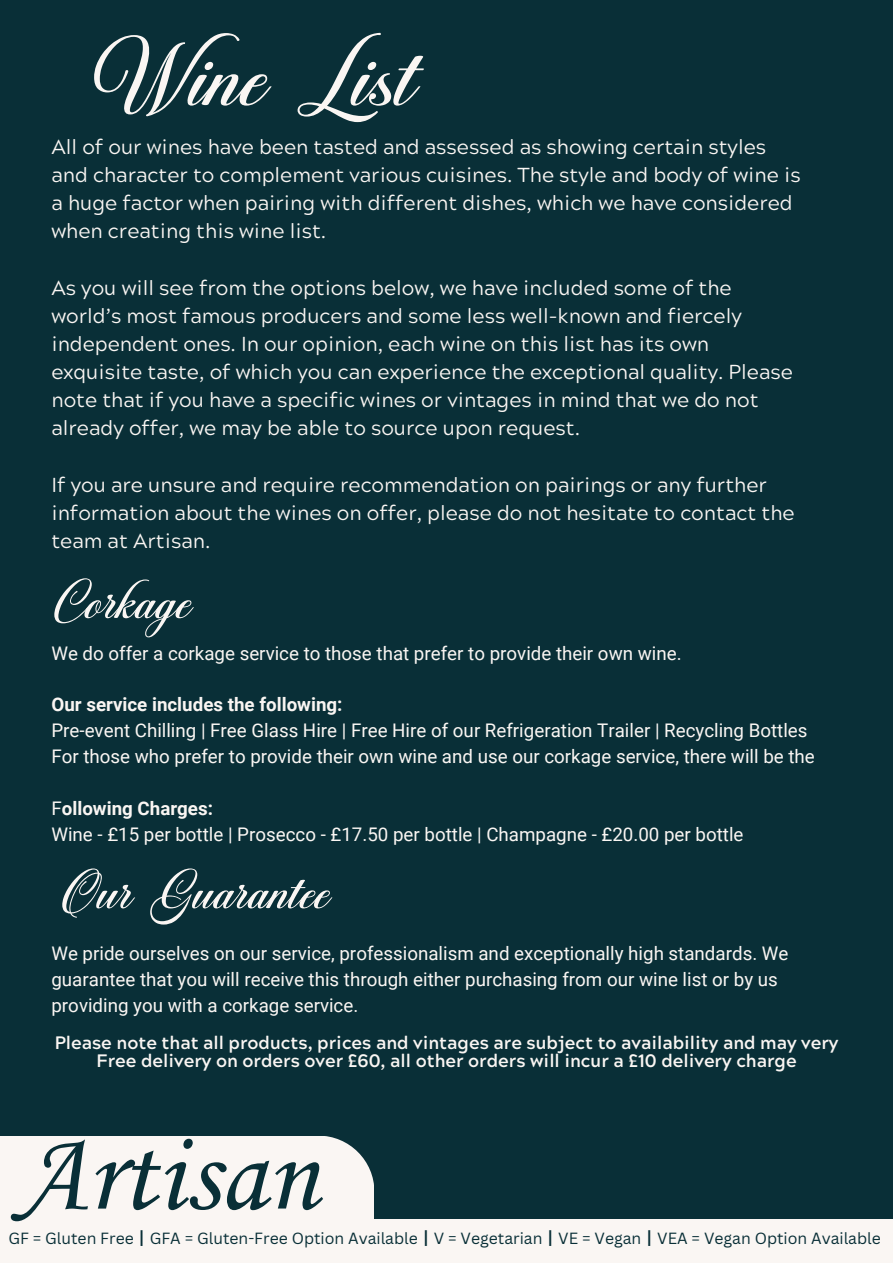
<style>
.page{position:relative;width:893px;height:1263px;background:#092f37}
.page>*{position:absolute;margin:0;border:0;box-sizing:border-box;transform-origin:0 0}
.t1{font:112.5px "Corsiva";color:#092f37}
.t2{font:100.5px "Peristiwa";color:#faf6f3}
.t3{font:57.75px "Peristiwa";color:#faf6f3}
.t4{font:20.25px/28.1px "Acherus Grotesque";color:#faf6f3}
.t5{font:18.75px/25.9px "Roboto";color:#faf6f3}
.t6{font:700 18px "Acherus Grotesque";color:#faf6f3}
.t7{font:15.75px "Canva Sans";color:#092f37}
.s1{font-weight:700}
.s2{font-family:"Noto Sans CJ Ksc"}
</style>
<div class="page">
<div style="left:290px;top:1219px;width:603px;height:44px;background:#faf6f3"></div>
<div style="left:0;top:1135px;width:374px;height:128px;background:#faf6f3"></div>
<h4 class="t2" style="left:89px;top:38px;width:331px">Wine List</h4>
<h4 class="t4" style="left:51px;top:136px;width:750px">All of our wines have been tasted and assessed as showing certain styles and character to complement various cuisines. The style and body of wine is a huge factor when pairing with different dishes, which we have considered when creating this wine list.</h4>
<h3 class="t4" style="left:51px;top:276px;width:743px">As you will see from the options below, we have included some of the world’s most famous producers and some less well-known and fiercely independent ones. In our opinion, each wine on this list has its own exquisite taste, of which you can experience the exceptional quality. Please note that if you have a specific wines or vintages in mind that we do not already offer, we may be able to source upon request.</h3>
<h4 class="t4" style="left:51px;top:473px;width:744px">If you are unsure and require recommendation on pairings or any further information about the wines on offer, please do not hesitate to contact the team at Artisan.</h4>
<h4 class="t3" style="left:51px;top:579px;width:143px">Corkage</h4>
<h4 class="t5" style="left:51px;top:640px;width:631px">We do offer a corkage service to those that prefer to provide their own wine.</h4>
<h3 class="t5" style="left:51px;top:692px;width:765px"><span class="s1">Our service includes the following:<br></span>Pre-event Chilling | Free Glass Hire | Free Hire of our Refrigeration Trailer | Recycling Bottles<br>For those who prefer to provide their own wine and use our corkage service, there will be the</h3>
<h4 class="t5" style="left:51px;top:795px;width:693px">F<span class="s1">ollowing Charges:<br></span>Wine - £15 per bottle | Prosecco - £17.50 per bottle | Champagne - £20.00 per bottle</h4>
<h5 class="t3" style="left:59px;top:870px;width:273px">Our Guarantee</h5>
<h5 class="t5" style="left:51px;top:940px;width:738px">We pride ourselves on our service, professionalism and exceptionally high standards. We guarantee that you will receive this through either purchasing from our wine list or by us providing you with a corkage service.</h5>
<p class="t6" style="left:55px;top:1035px;width:785px">Please note that all products, prices and vintages are subject to availability and may very</p>
<h1 class="t6" style="left:96px;top:1053px;width:702px">Free delivery on orders over £60, all other orders will incur a £10 delivery charge</h1>
<h4 class="t1" style="left:17px;top:1120px;width:302px">Artisan</h4>
<h2 class="t7" style="left:8px;top:1227px;width:874px">GF = Gluten Free<span class="s2">┃</span>GFA = Gluten-Free Option Available<span class="s2">┃</span>V = Vegetarian<span class="s2">┃</span>VE = Vegan<span class="s2">┃</span>VEA = Vegan Option Available</h2>
</div>
